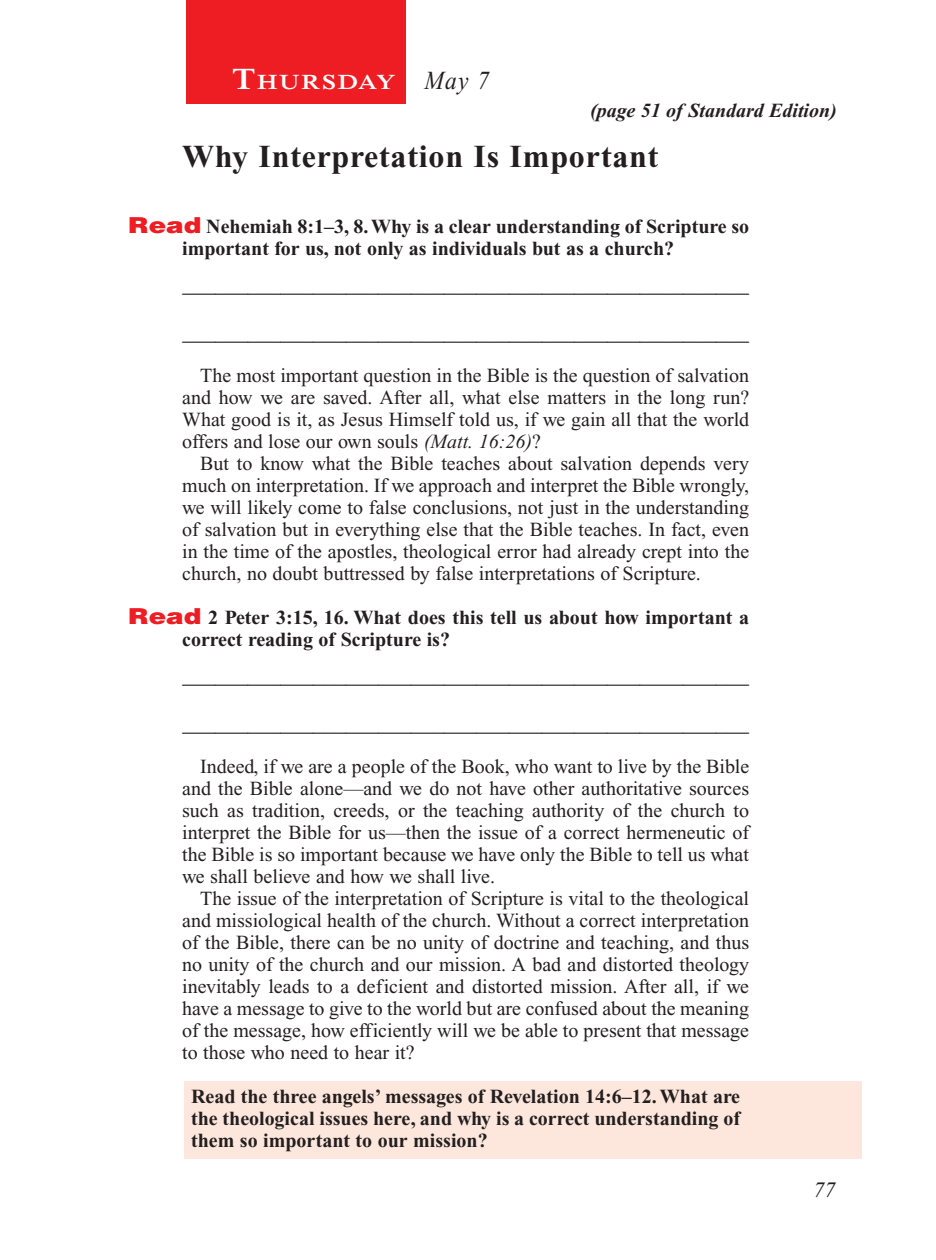
<style>
.page{position:relative;width:936px;height:1260px;background:#fff}
.page>*{position:absolute;margin:0;border:0;box-sizing:border-box;transform-origin:0 0}
.Head{font:700 32px "Times New Roman PS Std";letter-spacing:.025em;color:#231f20}
.Lesson_Dates{font:italic 26px "Times New Roman PS Std";color:#231f20;scale:.9 1}
.Blank_Lines{font:22px "Times New Roman PS Std";color:#231f20}
.PageNumbers{font:italic 22px "Times New Roman PS Std";color:#231f20}
.Daily_Header{font:600 21px "Times NRMT Std";letter-spacing:.07em;color:#fff;scale:1.1 1}
.Body{font:20px/22px "Times New Roman PS Std";color:#231f20;text-align:justify}
.Question{font:700 20px/22px "Times New Roman PS Std";color:#231f20}
.x-screened_box-text{font:700 20px/22px "Times New Roman PS Std";color:#231f20;text-align:justify}
.Page_from_SE{font:italic 700 20px "Times New Roman PS Std";color:#231f20}
.s1{font-size:30px}
.s2{font-family:"Helvetica LT Std";font-weight:900;font-size:22px;color:#ee1d23}
.s3{font-style:italic}
</style>
<div class="page">
<div style="left:186px;top:0;width:220px;height:103px;background:#ee1d23"></div>
<div style="left:184px;top:1081px;width:677px;height:77px;background:#fde7dc"></div>
<p class="Daily_Header" style="left:232px;top:70px;width:150px"><span class="s1">T</span>HURSDAY</p>
<p class="Lesson_Dates" style="left:425px;top:66px;width:73px">May 7</p>
<p class="Page_from_SE" style="left:590px;top:100px;width:248px">(page 51 of Standard Edition)</p>
<p class="Head" style="left:182px;top:138px;width:478px">Why Interpretation Is Important</p>
<p class="Question" style="left:182px;top:215px;width:568px;text-indent:-54px"><span class="s2">Read</span> Nehemiah 8:1–3, 8. Why is a clear understanding of Scripture so important for us, not only as individuals but as a church?</p>
<p class="Blank_Lines" style="left:183px;top:272px;width:568px">____________________________________________________</p>
<p class="Blank_Lines" style="left:183px;top:320px;width:568px">____________________________________________________</p>
<p class="Body" style="left:182px;top:364px;width:569px;text-indent:18px">The most important question in the Bible is the question of salvation and how we are saved. After all, what else matters in the long run?<br>What good is it, as Jesus Himself told us, if we gain all that the world offers and lose our own souls <span class="s3">(Matt. 16:26)</span>?</p>
<p class="Body" style="left:182px;top:452px;width:569px;text-indent:18px">But to know what the Bible teaches about salvation depends very much on interpretation. If we approach and interpret the Bible wrongly, we will likely come to false conclusions, not just in the understanding of salvation but in everything else that the Bible teaches. In fact, even in the time of the apostles, theological error had already crept into the church, no doubt buttressed by false interpretations of Scripture.</p>
<p class="Question" style="left:182px;top:606px;width:568px;text-indent:-54px"><span class="s2">Read</span> 2 Peter 3:15, 16. What does this tell us about how important a correct reading of Scripture is?</p>
<p class="Blank_Lines" style="left:183px;top:663px;width:568px">____________________________________________________</p>
<p class="Blank_Lines" style="left:183px;top:711px;width:568px">____________________________________________________</p>
<p class="Body" style="left:182px;top:755px;width:569px;text-indent:18px">Indeed, if we are a people of the Book, who want to live by the Bible and the Bible alone—and we do not have other authoritative sources such as tradition, creeds, or the teaching authority of the church to interpret the Bible for us—then the issue of a correct hermeneutic of the Bible is so important because we have only the Bible to tell us what we shall believe and how we shall live.</p>
<p class="Body" style="left:182px;top:887px;width:569px;text-indent:18px">The issue of the interpretation of Scripture is vital to the theological and missiological health of the church. Without a correct interpretation of the Bible, there can be no unity of doctrine and teaching, and thus no unity of the church and our mission. A bad and distorted theology inevitably leads to a deficient and distorted mission. After all, if we have a message to give to the world but are confused about the meaning of the message, how efficiently will we be able to present that message to those who need to hear it?</p>
<p class="x-screened_box-text" style="left:191px;top:1085px;width:551px">Read the three angels’ messages of Revelation 14:6–12. What are the theological issues here, and why is a correct understanding of them so important to our mission?</p>
<p class="PageNumbers" style="left:813px;top:1178px;width:23px">77</p>
</div>
